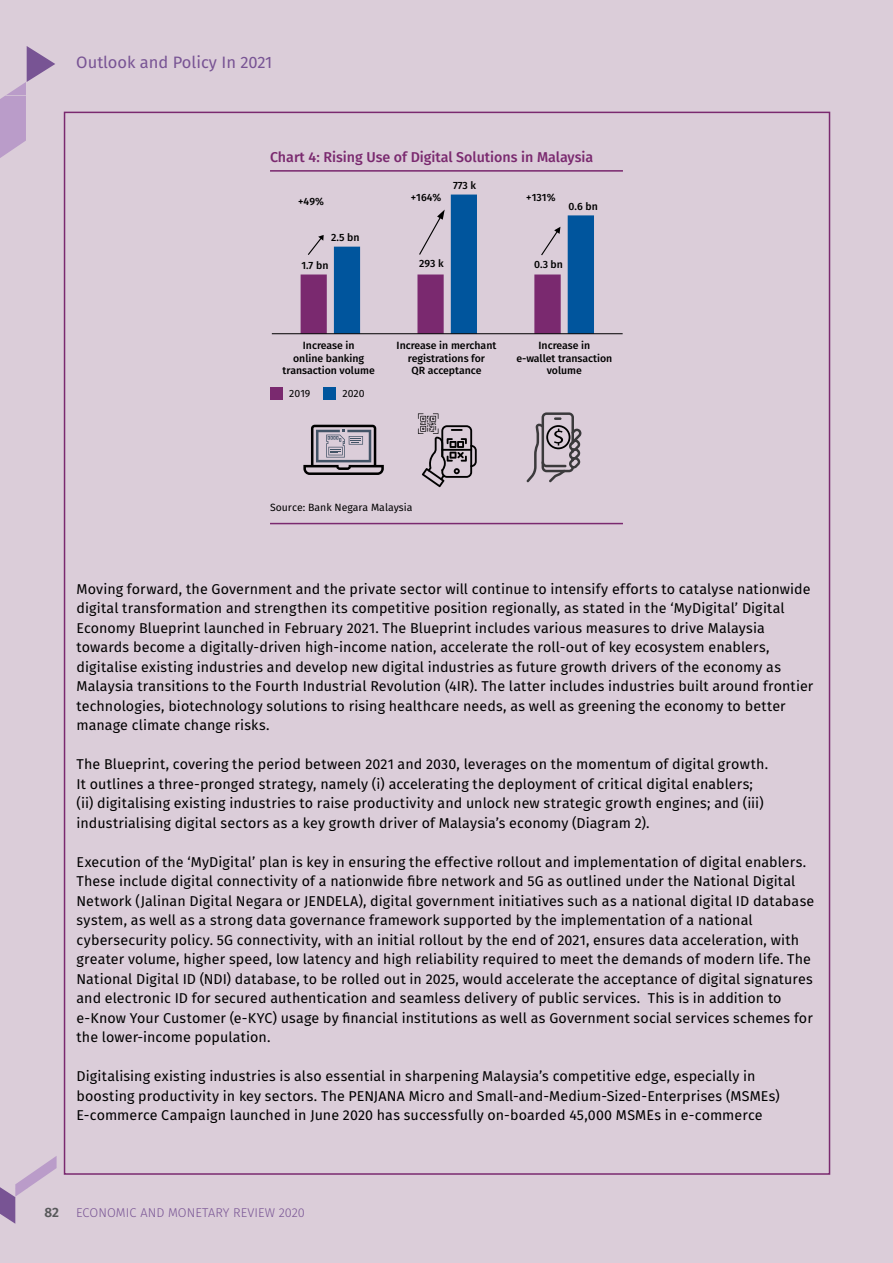
<style>
.page{position:relative;width:893px;height:1263px;background:#dbcdd9}
.page>*{position:absolute;margin:0;border:0;box-sizing:border-box;transform-origin:0 0}
.t1{font:16.5px "Fira Sans";color:#785494}
.t2{font:14.25px/19.5px "Fira Sans";letter-spacing:.005em;color:#000}
.t3{font:500 14.25px "Fira Sans";color:#7a296f}
.t4{font:600 13.5px "Fira Sans";color:#58595b}
.t5{font:300 12.75px "Fira Sans";letter-spacing:.01em;color:#785494}
.t6{font:500 10.5px/12.6px "Fira Sans";color:#000;text-align:center}
.t7{font:10.5px "Fira Sans";color:#000}
</style>
<div class="page">
<svg style="left:0;top:46px;width:66px;height:157px"></svg>
<svg style="left:0;top:1156px;width:57px;height:68px"></svg>
<hr style="left:270px;top:170px;width:353px;height:2px;background:#7a296f">
<hr style="left:270px;top:523px;width:353px;height:1px;background:#7a296f">
<hr style="left:272px;top:333px;width:351px;height:1px;background:#000">
<svg style="left:301px;top:195px;width:293px;height:139px"></svg>
<div style="left:270px;top:387px;width:13px;height:13px;background:#7a296f"></div>
<div style="left:323px;top:387px;width:13px;height:13px;background:#00559d"></div>
<svg style="left:303px;top:425px;width:81px;height:50px"></svg>
<svg style="left:526px;top:412px;width:55px;height:70px"></svg>
<svg style="left:418px;top:413px;width:59px;height:74px"></svg>
<p class="t1" style="left:76px;top:50px;width:198px">Outlook and Policy In 2021</p>
<p class="t3" style="left:270px;top:146px;width:325px">Chart 4: Rising Use of Digital Solutions in Malaysia</p>
<p class="t6" style="left:453px;top:179px;width:25px">773 k</p>
<p class="t6" style="left:298px;top:194px;width:27px">+49%</p>
<p class="t6" style="left:411px;top:191px;width:32px">+164%</p>
<p class="t6" style="left:526px;top:191px;width:31px">+131%</p>
<p class="t6" style="left:331px;top:230px;width:30px">2.5 bn</p>
<p class="t6" style="left:568px;top:200px;width:31px">0.6 bn</p>
<p class="t6" style="left:301px;top:258px;width:29px">1.7 bn</p>
<p class="t6" style="left:419px;top:256px;width:26px">293 k</p>
<p class="t6" style="left:534px;top:258px;width:30px">0.3 bn</p>
<p class="t6" style="left:283px;top:339px;width:94px">Increase in<br>online banking transaction volume</p>
<p class="t6" style="left:397px;top:339px;width:101px">Increase in merchant registrations for<br>QR acceptance</p>
<p class="t6" style="left:516px;top:339px;width:98px">Increase in<br>e-wallet transaction volume</p>
<p class="t7" style="left:289px;top:385px;width:23px">2019</p>
<p class="t7" style="left:343px;top:385px;width:24px">2020</p>
<p class="t7" style="left:270px;top:499px;width:144px">Source: Bank Negara Malaysia</p>
<p class="t2" style="left:77px;top:579px;width:738px">Moving forward, the Government and the private sector will continue to intensify efforts to catalyse nationwide digital transformation and strengthen its competitive position regionally, as stated in the ‘MyDigital’ Digital Economy Blueprint launched in February 2021. The Blueprint includes various measures to drive Malaysia towards become a digitally-driven high-income nation, accelerate the roll-out of key ecosystem enablers, digitalise existing industries and develop new digital industries as future growth drivers of the economy as Malaysia transitions to the Fourth Industrial Revolution (4IR). The latter includes industries built around frontier technologies, biotechnology solutions to rising healthcare needs, as well as greening the economy to better manage climate change risks.</p>
<p class="t2" style="left:77px;top:754px;width:693px">The Blueprint, covering the period between 2021 and 2030, leverages on the momentum of digital growth.<br>It outlines a three-pronged strategy, namely (i) accelerating the deployment of critical digital enablers; (ii) digitalising existing industries to raise productivity and unlock new strategic growth engines; and (iii) industrialising digital sectors as a key growth driver of Malaysia’s economy (Diagram 2).</p>
<p class="t2" style="left:77px;top:852px;width:739px">Execution of the ‘MyDigital’ plan is key in ensuring the effective rollout and implementation of digital enablers.<br>These include digital connectivity of a nationwide fibre network and 5G as outlined under the National Digital Network (Jalinan Digital Negara or JENDELA), digital government initiatives such as a national digital ID database system, as well as a strong data governance framework supported by the implementation of a national cybersecurity policy. 5G connectivity, with an initial rollout by the end of 2021, ensures data acceleration, with greater volume, higher speed, low latency and high reliability required to meet the demands of modern life. The National Digital ID (NDI) database, to be rolled out in 2025, would accelerate the acceptance of digital signatures and electronic ID for secured authentication and seamless delivery of public services. This is in addition to e-Know Your Customer (e-KYC) usage by financial institutions as well as Government social services schemes for the lower-income population.</p>
<p class="t2" style="left:77px;top:1066px;width:705px">Digitalising existing industries is also essential in sharpening Malaysia’s competitive edge, especially in boosting productivity in key sectors. The PENJANA Micro and Small-and-Medium-Sized-Enterprises (MSMEs)<br>E-commerce Campaign launched in June 2020 has successfully on-boarded 45,000 MSMEs in e-commerce</p>
<p class="t4" style="left:45px;top:1201px;width:16px">82</p>
<p class="t5" style="left:76px;top:1203px;width:230px">ECONOMIC AND MONETARY REVIEW 2020</p>
</div>
